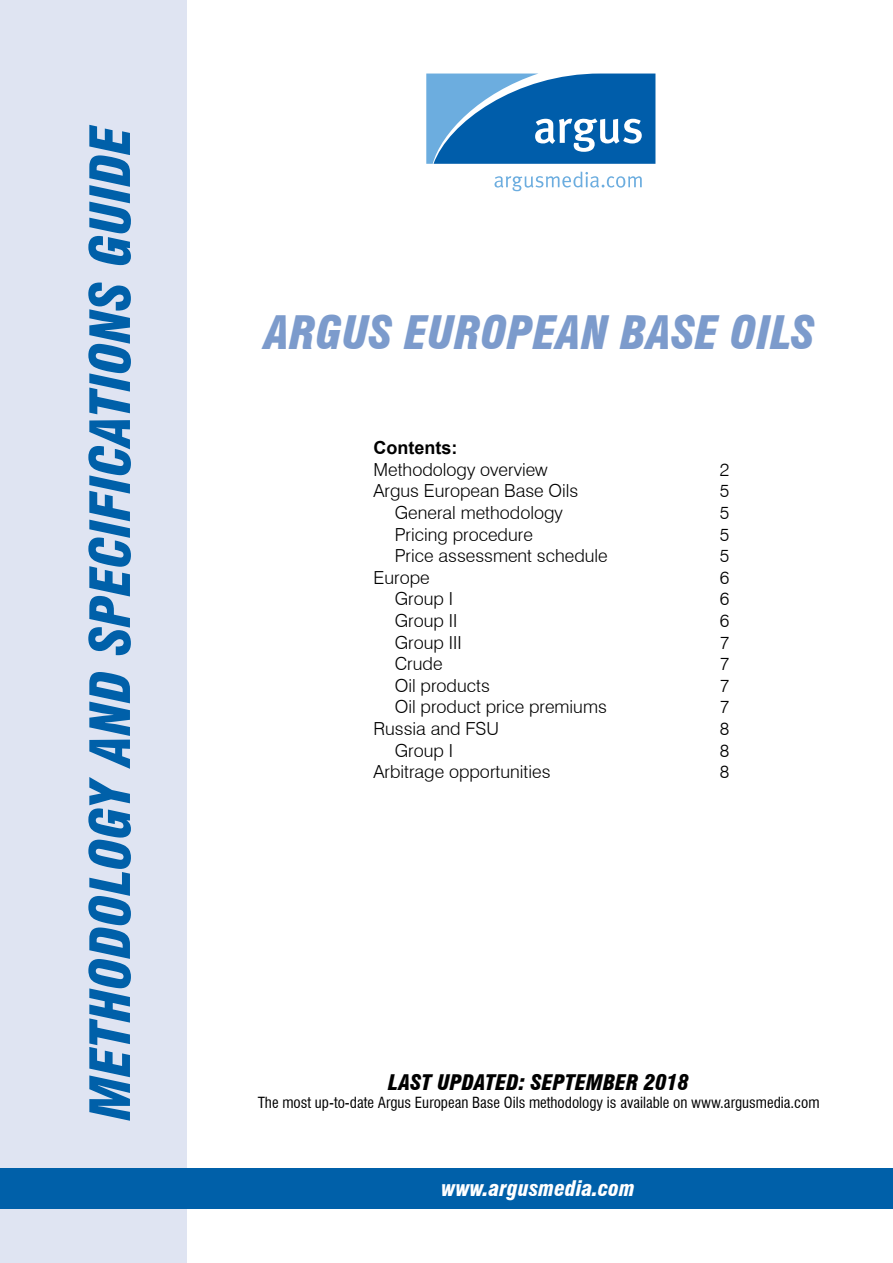
<style>
.page{position:relative;width:893px;height:1263px;background:#fff}
.page>*{position:absolute;margin:0;border:0;box-sizing:border-box;transform-origin:0 0}
.t1{font:italic 900 condensed 54px "Swiss 721 BT";color:#0060a9}
.t2{font:italic 900 condensed 45px "Swiss 721 BT";color:#7c9bcc}
.t3{font:italic 900 condensed 21px "Swiss 721 BT";color:#000}
.t4{font:italic 900 condensed 21px "Swiss 721 BT";color:#fff}
.t5{font:300 18px "Swiss 721 BT";color:#000}
.t6{font:700 18px "Arial";color:#000}
.t7{font:condensed 15px "Swiss 721 BT";color:#000}
</style>
<div class="page">
<div style="left:0;top:0;width:186px;height:1263px;background:#dfe4f2"></div>
<div style="left:0;top:1168px;width:893px;height:41px;background:#0060a9"></div>
<svg style="left:426px;top:74px;width:229px;height:90px;background:#307dbd"></svg>
<svg style="left:494px;top:172px;width:148px;height:19px"></svg>
<h1 class="t1" style="left:78px;top:1120px;width:997px;rotate:-90deg">METHODOLOGY AND SPECIFICATIONS GUIDE</h1>
<h2 class="t2" style="left:265px;top:306px;width:552px">ARG US EUROPEAN BASE OILS</h2>
<p class="t6" style="left:373px;top:436px;width:85px">Contents:</p>
<p class="t5" style="left:373px;top:458px;width:176px">Methodology overview</p>
<p class="t5" style="left:720px;top:458px;width:11px">2</p>
<p class="t5" style="left:373px;top:480px;width:206px">Argus European Base Oils</p>
<p class="t5" style="left:720px;top:480px;width:11px">5</p>
<p class="t5" style="left:395px;top:502px;width:170px">General methodology</p>
<p class="t5" style="left:720px;top:502px;width:11px">5</p>
<p class="t5" style="left:395px;top:523px;width:140px">Pricing procedure</p>
<p class="t5" style="left:720px;top:523px;width:11px">5</p>
<p class="t5" style="left:395px;top:545px;width:215px">Price assessment schedule</p>
<p class="t5" style="left:720px;top:545px;width:11px">5</p>
<p class="t5" style="left:373px;top:566px;width:58px">Europe</p>
<p class="t5" style="left:720px;top:566px;width:11px">6</p>
<p class="t5" style="left:395px;top:588px;width:60px">Group I</p>
<p class="t5" style="left:720px;top:588px;width:11px">6</p>
<p class="t5" style="left:395px;top:610px;width:64px">Group II</p>
<p class="t5" style="left:720px;top:610px;width:11px">6</p>
<p class="t5" style="left:395px;top:631px;width:68px">Group III</p>
<p class="t5" style="left:720px;top:631px;width:11px">7</p>
<p class="t5" style="left:395px;top:653px;width:49px">Crude</p>
<p class="t5" style="left:720px;top:653px;width:11px">7</p>
<p class="t5" style="left:395px;top:674px;width:97px">Oil products</p>
<p class="t5" style="left:720px;top:674px;width:11px">7</p>
<p class="t5" style="left:395px;top:696px;width:214px">Oil product price premiums</p>
<p class="t5" style="left:720px;top:696px;width:11px">7</p>
<p class="t5" style="left:373px;top:718px;width:127px">Russia and FSU</p>
<p class="t5" style="left:720px;top:718px;width:11px">8</p>
<p class="t5" style="left:395px;top:739px;width:60px">Group I</p>
<p class="t5" style="left:720px;top:739px;width:11px">8</p>
<p class="t5" style="left:373px;top:761px;width:178px">Arbitrage opportunities</p>
<p class="t5" style="left:720px;top:761px;width:11px">8</p>
<p class="t3" style="left:388px;top:1070px;width:303px">LAST UPDATED: SEPTEMBER 2018</p>
<p class="t7" style="left:258px;top:1094px;width:563px">The most up-to-date Argus European Base Oils methodology is available on www.argusmedia.com</p>
<p class="t4" style="left:441px;top:1176px;width:195px">WWW.ARGUSMEDIA.COM</p>
</div>
